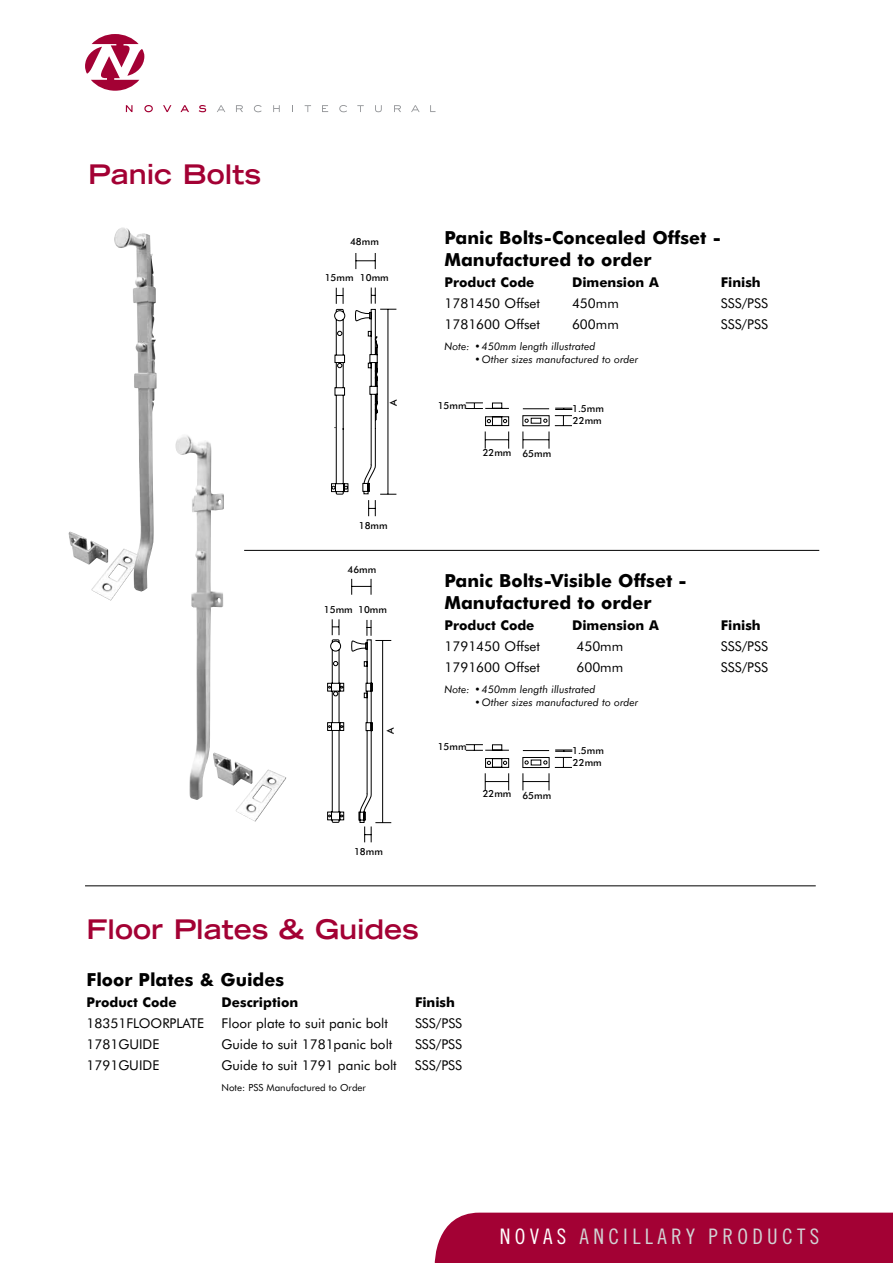
<style>
.page{position:relative;width:893px;height:1263px;background:#fff}
.page>*{position:absolute;margin:0;border:0;box-sizing:border-box;transform-origin:0 0}
.t1{font:700 expanded 27px "Trade Gothic LT Std";color:#a30134}
.t2{font:21.3px "Trade Gothic LT Std Cn 18";letter-spacing:.2em;color:#d1d3d4}
.t3{font:700 18px/21.6px "Futura BT";color:#000}
.t4{font:13.5px "Futura BT";color:#000}
.t5{font:700 13.5px "Futura BT";color:#000}
.t6{font:italic 10.5px "Futura BT";color:#000}
.t7{font:500 9.75px "Futura BT";color:#000}
.t8{font:9.75px "Futura BT";color:#000}
.s1{color:#fff}
</style>
<div class="page">
<div style="left:435px;top:1212px;width:458px;height:51px;background:#a30134"></div>
<svg style="left:126px;top:105px;width:7px;height:7px"></svg>
<svg style="left:144px;top:105px;width:9px;height:7px"></svg>
<svg style="left:163px;top:105px;width:8px;height:7px"></svg>
<svg style="left:180px;top:105px;width:9px;height:7px"></svg>
<svg style="left:199px;top:105px;width:7px;height:7px"></svg>
<svg style="left:217px;top:105px;width:8px;height:7px"></svg>
<svg style="left:236px;top:105px;width:7px;height:7px"></svg>
<svg style="left:254px;top:105px;width:8px;height:7px"></svg>
<svg style="left:273px;top:105px;width:7px;height:7px"></svg>
<svg style="left:305px;top:105px;width:6px;height:7px"></svg>
<svg style="left:322px;top:105px;width:6px;height:7px"></svg>
<svg style="left:339px;top:105px;width:8px;height:7px"></svg>
<svg style="left:357px;top:105px;width:7px;height:7px"></svg>
<svg style="left:375px;top:105px;width:7px;height:7px"></svg>
<svg style="left:394px;top:105px;width:7px;height:7px"></svg>
<svg style="left:411px;top:105px;width:9px;height:7px"></svg>
<svg style="left:85px;top:34px;width:59px;height:57px"></svg>
<svg style="left:327px;top:579px;width:65px;height:263px"></svg>
<hr style="left:244px;top:550px;width:575px;height:1px;background:#000">
<img style="left:175px;top:437px;width:48px;height:363px">
<svg style="left:331px;top:253px;width:66px;height:263px"></svg>
<img style="left:69px;top:532px;width:48px;height:68px">
<img style="left:213px;top:752px;width:73px;height:69px">
<img style="left:114px;top:231px;width:43px;height:361px">
<svg style="left:466px;top:403px;width:106px;height:46px"></svg>
<svg style="left:466px;top:744px;width:106px;height:46px"></svg>
<hr style="left:85px;top:885px;width:731px;height:1px;background:#000">
<h1 class="t1" style="left:88px;top:157px;width:174px">Panic Bolts</h1>
<p class="t7" style="left:350px;top:236px;width:30px">48mm</p>
<p class="t7" style="left:360px;top:271px;width:30px">10mm</p>
<p class="t7" style="left:325px;top:271px;width:30px">15mm</p>
<p class="t7" style="left:388px;top:406px;width:8px;rotate:-90deg">A</p>
<p class="t7" style="left:359px;top:520px;width:30px">18mm</p>
<p class="t7" style="left:347px;top:563px;width:30px">46mm</p>
<p class="t7" style="left:358px;top:603px;width:30px">10mm</p>
<p class="t7" style="left:324px;top:603px;width:30px">15mm</p>
<p class="t7" style="left:384px;top:734px;width:8px;rotate:-90deg">A</p>
<p class="t7" style="left:354px;top:845px;width:30px">18mm</p>
<h3 class="t3" style="left:444px;top:227px;width:278px">Panic Bolts-Concealed Offset -<br>Manufactured to order</h3>
<p class="t5" style="left:444px;top:274px;width:92px">Product Code</p>
<p class="t5" style="left:572px;top:274px;width:88px">Dimension A</p>
<p class="t5" style="left:721px;top:274px;width:41px">Finish</p>
<p class="t4" style="left:444px;top:295px;width:97px">1781450 Offset</p>
<p class="t4" style="left:572px;top:295px;width:48px">450mm</p>
<p class="t4" style="left:721px;top:295px;width:49px">SSS/PSS</p>
<p class="t4" style="left:444px;top:316px;width:97px">1781600 Offset</p>
<p class="t4" style="left:572px;top:316px;width:48px">600mm</p>
<p class="t4" style="left:721px;top:316px;width:49px">SSS/PSS</p>
<p class="t6" style="left:444px;top:339px;width:153px">Note: • 450mm length illustrated</p>
<p class="t6" style="left:474px;top:353px;width:165px">• Other sizes manufactured to order</p>
<p class="t7" style="left:438px;top:399px;width:30px">15mm</p>
<p class="t7" style="left:483px;top:447px;width:70px">22mm 65mm</p>
<p class="t7" style="left:572px;top:403px;width:33px">1.5mm</p>
<p class="t7" style="left:573px;top:415px;width:30px">22mm</p>
<h3 class="t3" style="left:444px;top:570px;width:244px">Panic Bolts-Visible Offset -<br>Manufactured to order</h3>
<p class="t5" style="left:444px;top:617px;width:92px">Product Code</p>
<p class="t5" style="left:572px;top:617px;width:88px">Dimension A</p>
<p class="t5" style="left:721px;top:617px;width:41px">Finish</p>
<p class="t4" style="left:444px;top:638px;width:97px">1791450 Offset</p>
<p class="t4" style="left:576px;top:638px;width:48px">450mm</p>
<p class="t4" style="left:721px;top:638px;width:49px">SSS/PSS</p>
<p class="t4" style="left:444px;top:659px;width:97px">1791600 Offset</p>
<p class="t4" style="left:576px;top:659px;width:48px">600mm</p>
<p class="t4" style="left:721px;top:659px;width:49px">SSS/PSS</p>
<p class="t6" style="left:444px;top:683px;width:153px">Note: • 450mm length illustrated</p>
<p class="t6" style="left:474px;top:696px;width:165px">• Other sizes manufactured to order</p>
<p class="t7" style="left:438px;top:741px;width:30px">15mm</p>
<p class="t7" style="left:483px;top:789px;width:70px">22mm 65mm</p>
<p class="t7" style="left:572px;top:745px;width:33px">1.5mm</p>
<p class="t7" style="left:573px;top:756px;width:30px">22mm</p>
<h1 class="t1" style="left:87px;top:911px;width:334px">Floor Plates &amp; Guides</h1>
<h3 class="t3" style="left:87px;top:968px;width:199px">Floor Plates &amp; Guides</h3>
<p class="t5" style="left:87px;top:993px;width:92px">Product Code</p>
<p class="t5" style="left:222px;top:993px;width:78px">Description</p>
<p class="t5" style="left:415px;top:993px;width:41px">Finish</p>
<p class="t4" style="left:87px;top:1014px;width:119px">18351FLOORPLATE</p>
<p class="t4" style="left:222px;top:1014px;width:168px">Floor plate to suit panic bolt</p>
<p class="t4" style="left:415px;top:1014px;width:49px">SSS/PSS</p>
<p class="t4" style="left:86px;top:1035px;width:74px">1781GUIDE</p>
<p class="t4" style="left:221px;top:1035px;width:172px">Guide to suit 1781panic bolt</p>
<p class="t4" style="left:415px;top:1035px;width:49px">SSS/PSS</p>
<p class="t4" style="left:86px;top:1056px;width:74px">1791GUIDE</p>
<p class="t4" style="left:221px;top:1056px;width:177px">Guide to suit 1791 panic bolt</p>
<p class="t4" style="left:415px;top:1056px;width:49px">SSS/PSS</p>
<p class="t8" style="left:222px;top:1081px;width:146px">Note: PSS Manufactured to Order</p>
<h2 class="t2" style="left:500px;top:1224px;width:321px"><span class="s1">NOVAS</span> ANCILLARY PRODUCTS</h2>
</div>
